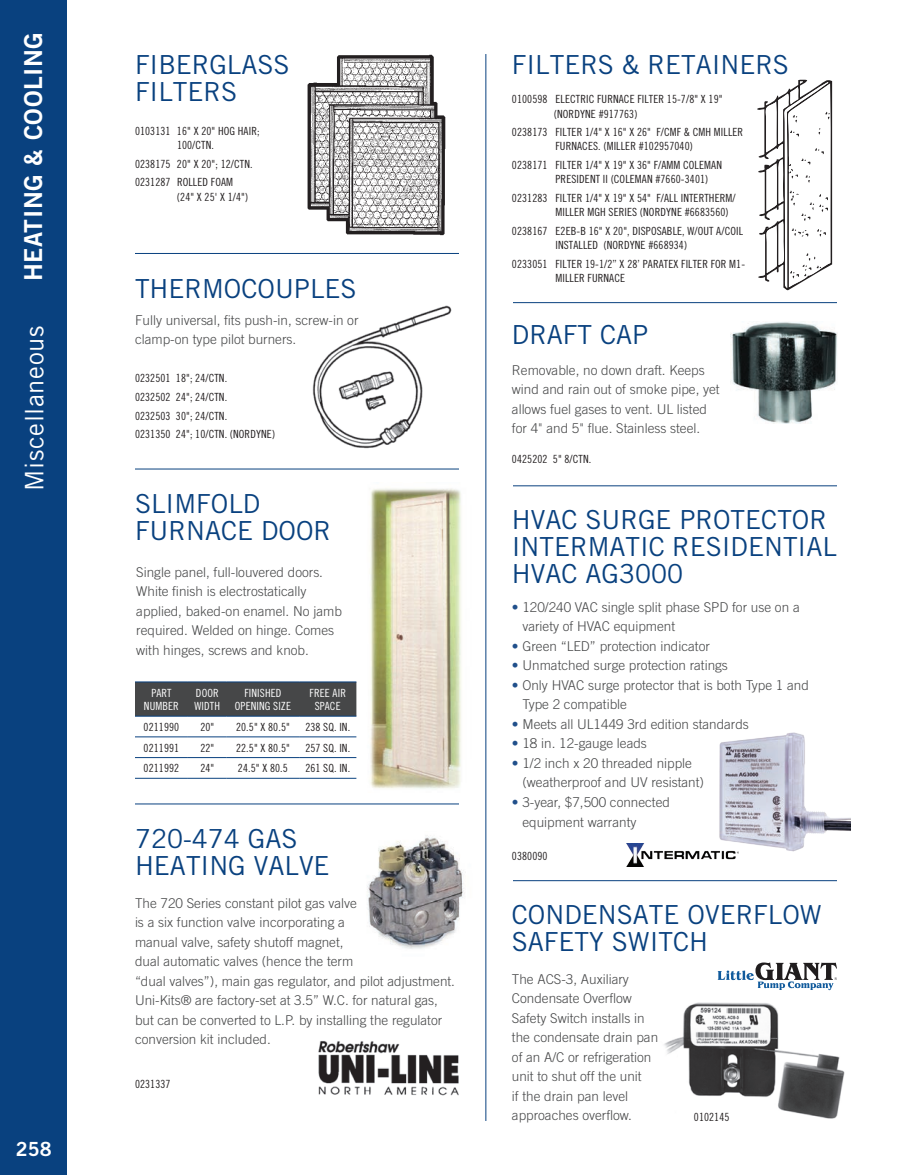
<style>
.page{position:relative;width:918px;height:1175px;background:#fff}
.page>*{position:absolute;margin:0;border:0;box-sizing:border-box;transform-origin:0 0}
.headline{font:26.25px/27px "Trade Gothic";color:#09417f}
.t1{font:25.5px "Trade Gothic";letter-spacing:.025em;color:#fff}
.t2{font:24.75px "Trade Gothic Bold Two";letter-spacing:.025em;color:#fff}
.t3{font:19.5px "Trade Gothic Bold Two";color:#fff}
.body_copy__no_spac{font:300 13.5px/19.5px "Trade Gothic";color:#464748}
.Part___s{font:11.25px/14.2px "Trade Gothic Cond Eighteen";letter-spacing:.01em;color:#231f20}
.Part_Numbers{font:11.25px "Trade Gothic Cond Eighteen";letter-spacing:.01em;color:#231f20}
.Part_Numbers-2{font:11.25px/13.5px "Trade Gothic Cond Eighteen";letter-spacing:.01em;color:#fff;text-align:center}
.s1{color:#21508b}
</style>
<div class="page">
<div style="left:0;top:0;width:68px;height:1174px;background:#09417f"></div>
<img style="left:312px;top:305px;width:140px;height:144px">
<img style="left:370px;top:488px;width:92px;height:301px">
<div style="left:135px;top:682px;width:221px;height:34px;background:#464748"></div>
<hr style="left:135px;top:716px;width:53px;height:1px;background:#09417f">
<hr style="left:188px;top:716px;width:39px;height:1px;background:#09417f">
<hr style="left:227px;top:716px;width:72px;height:1px;background:#09417f">
<hr style="left:299px;top:716px;width:57px;height:1px;background:#09417f">
<hr style="left:135px;top:736px;width:53px;height:1px;background:#09417f">
<hr style="left:188px;top:736px;width:39px;height:1px;background:#09417f">
<hr style="left:227px;top:736px;width:72px;height:1px;background:#09417f">
<hr style="left:299px;top:736px;width:57px;height:1px;background:#09417f">
<hr style="left:135px;top:757px;width:53px;height:1px;background:#09417f">
<hr style="left:188px;top:757px;width:39px;height:1px;background:#09417f">
<hr style="left:227px;top:757px;width:72px;height:1px;background:#09417f">
<hr style="left:299px;top:757px;width:57px;height:1px;background:#09417f">
<hr style="left:135px;top:681px;width:53px;height:1px;background:#09417f">
<hr style="left:188px;top:681px;width:39px;height:1px;background:#09417f">
<hr style="left:227px;top:681px;width:72px;height:1px;background:#09417f">
<hr style="left:299px;top:681px;width:57px;height:1px;background:#09417f">
<hr style="left:135px;top:778px;width:53px;height:1px;background:#09417f">
<hr style="left:188px;top:778px;width:39px;height:1px;background:#09417f">
<hr style="left:227px;top:778px;width:72px;height:1px;background:#09417f">
<hr style="left:299px;top:778px;width:57px;height:1px;background:#09417f">
<img style="left:367px;top:835px;width:98px;height:114px">
<img style="left:318px;top:1041px;width:141px;height:55px">
<svg style="left:757px;top:80px;width:75px;height:210px"></svg>
<img style="left:307px;top:54px;width:139px;height:182px">
<img style="left:730px;top:322px;width:107px;height:101px">
<hr style="left:135px;top:253px;width:324px;height:1px;background:#09417f">
<hr style="left:135px;top:468px;width:324px;height:1px;background:#09417f">
<hr style="left:135px;top:803px;width:324px;height:1px;background:#09417f">
<hr style="left:513px;top:302px;width:324px;height:1px;background:#09417f">
<hr style="left:513px;top:485px;width:324px;height:1px;background:#09417f">
<hr style="left:513px;top:880px;width:324px;height:1px;background:#09417f">
<hr style="left:485px;top:54px;width:1px;height:1067px;background:#09417f">
<img style="left:627px;top:843px;width:111px;height:23px">
<img style="left:711px;top:732px;width:139px;height:121px">
<img style="left:664px;top:1002px;width:181px;height:117px">
<svg style="left:718px;top:962px;width:119px;height:28px"></svg>
<h3 class="t2" style="left:18px;top:281px;width:251px;rotate:-90deg">HEATING &amp; COOLING</h3>
<p class="t1" style="left:19px;top:491px;width:166px;rotate:-90deg">Miscellaneous</p>
<h3 class="t3" style="left:16px;top:1136px;width:37px">258</h3>
<p class="headline" style="left:135px;top:51px;width:156px">FIBERGLASS<br>FILTERS</p>
<p class="Part___s" style="left:135px;top:124px;width:126px;text-align:center">0103131 16" X 20" HOG HAIR;<br>100/CTN.</p>
<p class="Part___s" style="left:135px;top:156px;width:119px">0238175 20" X 20"; 12/CTN.</p>
<p class="Part___s" style="left:177px;top:175px;width:73px;text-indent:-42px">0231287 ROLLED FOAM (24" X 25' X 1/4")</p>
<p class="headline" style="left:135px;top:275px;width:223px">THERMOCOUPLES</p>
<p class="body_copy__no_spac" style="left:135px;top:310px;width:225px">Fully universal, fits push-in, screw-in or clamp-on type pilot burners.</p>
<p class="Part___s" style="left:135px;top:371px;width:94px">0232501 18"; 24/CTN.</p>
<p class="Part___s" style="left:135px;top:390px;width:94px">0232502 24"; 24/CTN.</p>
<p class="Part___s" style="left:135px;top:408px;width:94px">0232503 30"; 24/CTN.</p>
<p class="Part___s" style="left:135px;top:427px;width:142px">0231350 24"; 10/CTN. (NORDYNE)</p>
<p class="headline" style="left:135px;top:489px;width:198px">SLIMFOLD<br>FURNACE DOOR</p>
<p class="body_copy__no_spac" style="left:136px;top:562px;width:207px">Single panel, full-louvered doors.<br>White finish is electrostatically applied, baked-on enamel. No jamb required. Welded on hinge. Comes with hinges, screws and knob.</p>
<p class="Part_Numbers-2" style="left:144px;top:686px;width:36px">PART<br>NUMBER</p>
<p class="Part_Numbers-2" style="left:195px;top:686px;width:27px;text-align:left">DOOR<br>WIDTH</p>
<p class="Part_Numbers-2" style="left:235px;top:686px;width:58px">FINISHED<br>OPENING SIZE</p>
<p class="Part_Numbers-2" style="left:310px;top:686px;width:38px">FREE AIR<br>SPACE</p>
<p class="Part_Numbers" style="left:144px;top:720px;width:37px">0211990</p>
<p class="Part_Numbers" style="left:200px;top:720px;width:15px">20"</p>
<p class="Part_Numbers" style="left:236px;top:720px;width:55px">20.5" X 80.5"</p>
<p class="Part_Numbers" style="left:305px;top:720px;width:46px">238 SQ. IN.</p>
<p class="Part_Numbers" style="left:144px;top:741px;width:37px">0211991</p>
<p class="Part_Numbers" style="left:200px;top:741px;width:15px">22"</p>
<p class="Part_Numbers" style="left:236px;top:741px;width:55px">22.5" X 80.5"</p>
<p class="Part_Numbers" style="left:305px;top:741px;width:46px">257 SQ. IN.</p>
<p class="Part_Numbers" style="left:144px;top:761px;width:37px">0211992</p>
<p class="Part_Numbers" style="left:200px;top:761px;width:15px">24"</p>
<p class="Part_Numbers" style="left:238px;top:761px;width:51px">24.5" X 80.5</p>
<p class="Part_Numbers" style="left:305px;top:761px;width:46px">261 SQ. IN.</p>
<p class="headline" style="left:135px;top:825px;width:196px">720-474 GAS<br>HEATING VALVE</p>
<p class="body_copy__no_spac" style="left:135px;top:893px;width:322px">The 720 Series constant pilot gas valve<br>is a six function valve incorporating a<br>manual valve, safety shutoff magnet,<br>dual automatic valves (hence the term<br>“dual valves”), main gas regulator, and pilot adjustment.<br>Uni-Kits® are factory-set at 3.5” W.C. for natural gas, but can be converted to L.P. by installing the regulator conversion kit included.</p>
<p class="Part___s" style="left:135px;top:1076px;width:37px">0231337</p>
<p class="headline" style="left:512px;top:51px;width:279px">FILTERS &amp; RETAINERS</p>
<p class="Part___s" style="left:554px;top:92px;width:170px;text-indent:-42px">0100598 ELECTRIC FURNACE FILTER 15-7/8" X 19" (NORDYNE #917763)</p>
<p class="Part___s" style="left:512px;top:125px;width:233px;text-align:center">0238173 FILTER 1/4" X 16" X 26" F/CMF &amp; CMH MILLER<br>FURNACES. (MILLER #102957040)</p>
<p class="Part___s" style="left:556px;top:158px;width:168px;text-indent:-44px">0238171 FILTER 1/4" X 19" X 36" F/AMM COLEMAN<br>PRESIDENT II (COLEMAN #7660-3401)</p>
<p class="Part___s" style="left:556px;top:191px;width:182px;text-indent:-44px">0231283 FILTER 1/4" X 19" X 54" F/ALL INTERTHERM/<br>MILLER MGH SERIES (NORDYNE #6683560)</p>
<p class="Part___s" style="left:556px;top:223px;width:189px;text-indent:-44px">0238167 E2EB-B 16" X 20", DISPOSABLE, W/OUT A/COIL<br>INSTALLED (NORDYNE #668934)</p>
<p class="Part___s" style="left:556px;top:256px;width:191px;text-indent:-44px">0233051 FILTER 19-1/2” X 28’ PARATEX FILTER FOR M1-<br>MILLER FURNACE</p>
<p class="headline" style="left:512px;top:321px;width:138px">DRAFT CAP</p>
<p class="body_copy__no_spac" style="left:512px;top:360px;width:209px">Removable, no down draft. Keeps wind and rain out of smoke pipe, yet allows fuel gases to vent. UL listed for 4" and 5" flue. Stainless steel.</p>
<p class="Part___s" style="left:512px;top:451px;width:81px">0425202 5" 8/CTN.</p>
<p class="headline" style="left:512px;top:506px;width:327px">HVAC SURGE PROTECTOR<br>INTERMATIC RESIDENTIAL<br>HVAC AG3000</p>
<p class="body_copy__no_spac" style="left:522px;top:597px;width:279px;text-indent:-11px"><span class="s1">•</span> 120/240 VAC single split phase SPD for use on a variety of HVAC equipment</p>
<p class="body_copy__no_spac" style="left:512px;top:636px;width:200px"><span class="s1">•</span> Green “LED” protection indicator</p>
<p class="body_copy__no_spac" style="left:512px;top:655px;width:218px"><span class="s1">•</span> Unmatched surge protection ratings</p>
<p class="body_copy__no_spac" style="left:522px;top:675px;width:288px;text-indent:-11px"><span class="s1">•</span> Only HVAC surge protector that is both Type 1 and<br>Type 2 compatible</p>
<p class="body_copy__no_spac" style="left:512px;top:714px;width:239px"><span class="s1">•</span> Meets all UL1449 3rd edition standards</p>
<p class="body_copy__no_spac" style="left:512px;top:733px;width:137px"><span class="s1">•</span> 18 in. 12-gauge leads</p>
<p class="body_copy__no_spac" style="left:522px;top:753px;width:183px;text-indent:-11px"><span class="s1">•</span> 1/2 inch x 20 threaded nipple (weatherproof and UV resistant)</p>
<p class="body_copy__no_spac" style="left:522px;top:792px;width:149px;text-indent:-11px"><span class="s1">•</span> 3-year, $7,500 connected equipment warranty</p>
<p class="Part___s" style="left:512px;top:848px;width:37px">0380090</p>
<p class="headline" style="left:512px;top:901px;width:311px">CONDENSATE OVERFLOW<br>SAFETY SWITCH</p>
<p class="body_copy__no_spac" style="left:512px;top:968px;width:148px">The ACS-3, Auxiliary<br>Condensate Overflow<br>Safety Switch installs in the condensate drain pan of an A/C or refrigeration unit to shut off the unit<br>if the drain pan level approaches overflow.</p>
<p class="Part___s" style="left:694px;top:1109px;width:37px">0102145</p>
</div>
